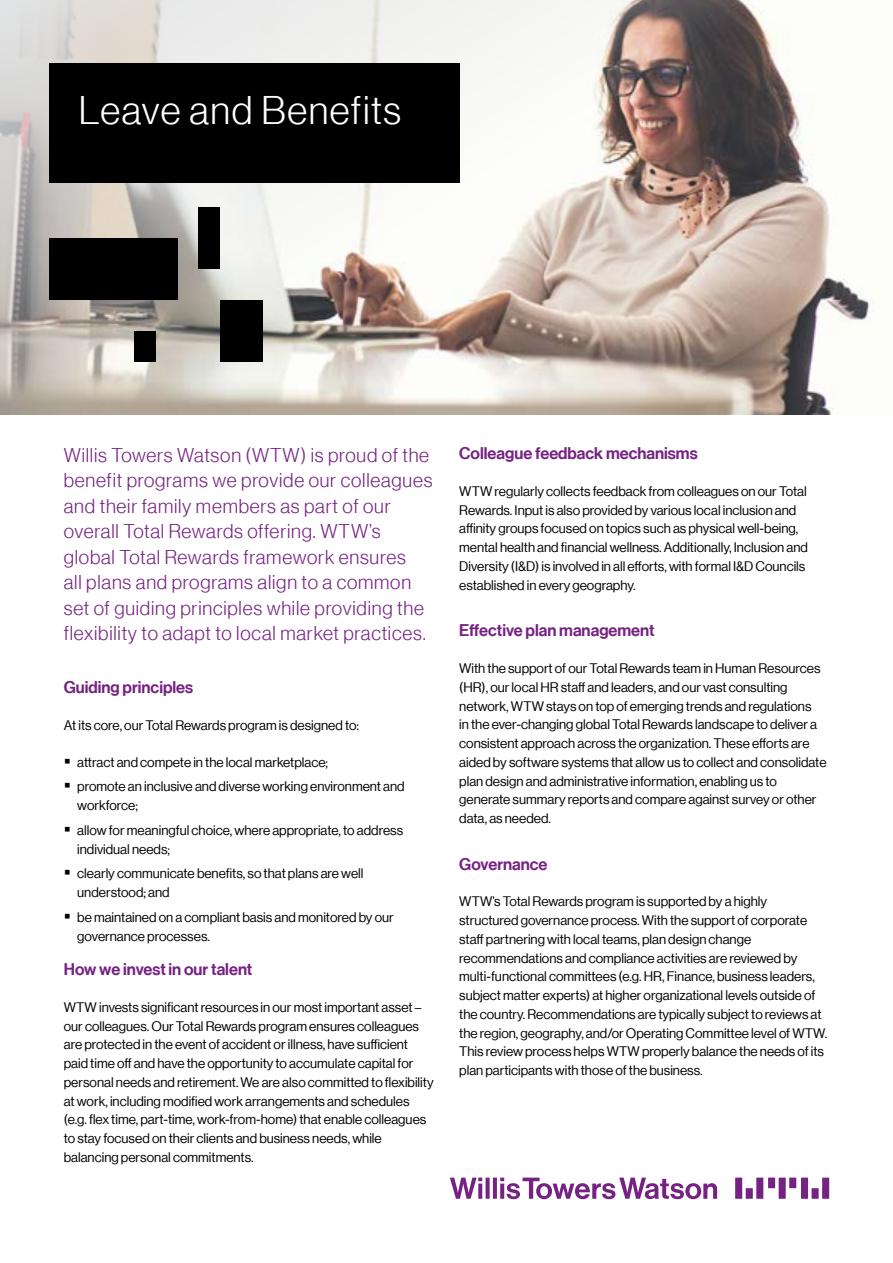
<style>
.page{position:relative;width:893px;height:1263px;background:#fff}
.page>*{position:absolute;margin:0;border:0;box-sizing:border-box;transform-origin:0 0}
.t1{font:39px "N Haas Grotesk DS Pro 45 Lt";letter-spacing:.04em;color:#fff}
.t2{font:19.5px/25.5px "N Haas Grotesk DS Pro 45 Lt";letter-spacing:.04em;color:#762283}
.t3{font:16.5px "N Haas Grotesk DS Pro 65 Md";color:#762283}
.t4{font:13.5px/18.8px "N Haas Grotesk DS Pro 55 Rg";color:#000}
</style>
<div class="page">
<svg style="left:0;top:0;width:872px;height:415px"></svg>
<div style="left:49px;top:64px;width:410px;height:119px;background:#000"></div>
<div style="left:199px;top:207px;width:21px;height:62px;background:#000"></div>
<div style="left:49px;top:238px;width:128px;height:62px;background:#000"></div>
<div style="left:134px;top:331px;width:22px;height:31px;background:#000"></div>
<div style="left:220px;top:300px;width:43px;height:62px;background:#000"></div>
<svg style="left:450px;top:1177px;width:379px;height:22px"></svg>
<h1 class="t1" style="left:79px;top:88px;width:324px">Leave and Benefits</h1>
<p class="t2" style="left:64px;top:442px;width:370px">Willis Towers Watson (WTW) is proud of the benefit programs we provide our colleagues and their family members as part of our overall Total Rewards offering. WTW’s global Total Rewards framework ensures<br>all plans and programs align to a common set of guiding principles while providing the flexibility to adapt to local market practices.</p>
<p class="t3" style="left:459px;top:444px;width:240px">Colleague feedback mechanisms</p>
<p class="t4" style="left:459px;top:482px;width:350px">WTW regularly collects feedback from colleagues on our Total Rewards. Input is also provided by various local inclusion and affinity groups focused on topics such as physical well-being, mental health and financial wellness. Additionally, Inclusion and Diversity (I&amp;D) is involved in all efforts, with formal I&amp;D Councils established in every geography.</p>
<p class="t3" style="left:459px;top:621px;width:197px">Effective plan management</p>
<p class="t4" style="left:459px;top:659px;width:369px">With the support of our Total Rewards team in Human Resources (HR), our local HR staff and leaders, and our vast consulting network, WTW stays on top of emerging trends and regulations<br>in the ever-changing global Total Rewards landscape to deliver a consistent approach across the organization. These efforts are aided by software systems that allow us to collect and consolidate plan design and administrative information, enabling us to generate summary reports and compare against survey or other data, as needed.</p>
<p class="t3" style="left:459px;top:854px;width:90px">Governance</p>
<p class="t4" style="left:459px;top:892px;width:369px">WTW’s Total Rewards program is supported by a highly structured governance process. With the support of corporate staff partnering with local teams, plan design change recommendations and compliance activities are reviewed by multi-functional committees (e.g. HR, Finance, business leaders, subject matter experts) at higher organizational levels outside of the country. Recommendations are typically subject to reviews at the region, geography, and/or Operating Committee level of WTW.<br>This review process helps WTW properly balance the needs of its plan participants with those of the business.</p>
<p class="t3" style="left:64px;top:678px;width:131px">Guiding principles</p>
<p class="t4" style="left:64px;top:716px;width:297px">At its core, our Total Rewards program is designed to:</p>
<p class="t4" style="left:77px;top:750px;width:329px;line-height:24.8px">attract and compete in the local marketplace;<br>promote an inclusive and diverse working environment and</p>
<p class="t4" style="left:77px;top:793px;width:327px;line-height:24.8px">workforce;<br>allow for meaningful choice, where appropriate, to address</p>
<p class="t4" style="left:77px;top:837px;width:288px;line-height:24.8px">individual needs;<br>clearly communicate benefits, so that plans are well</p>
<p class="t4" style="left:77px;top:880px;width:318px;line-height:24.8px">understood; and<br>be maintained on a compliant basis and monitored by our</p>
<p class="t4" style="left:77px;top:927px;width:134px">governance processes.</p>
<p class="t3" style="left:64px;top:960px;width:190px">How we invest in our talent</p>
<p class="t4" style="left:64px;top:998px;width:371px">WTW invests significant resources in our most important asset – our colleagues. Our Total Rewards program ensures colleagues are protected in the event of accident or illness, have sufficient paid time off and have the opportunity to accumulate capital for personal needs and retirement. We are also committed to flexibility at work, including modified work arrangements and schedules (e.g. flex time, part-time, work-from-home) that enable colleagues to stay focused on their clients and business needs, while balancing personal commitments.</p>
</div>
